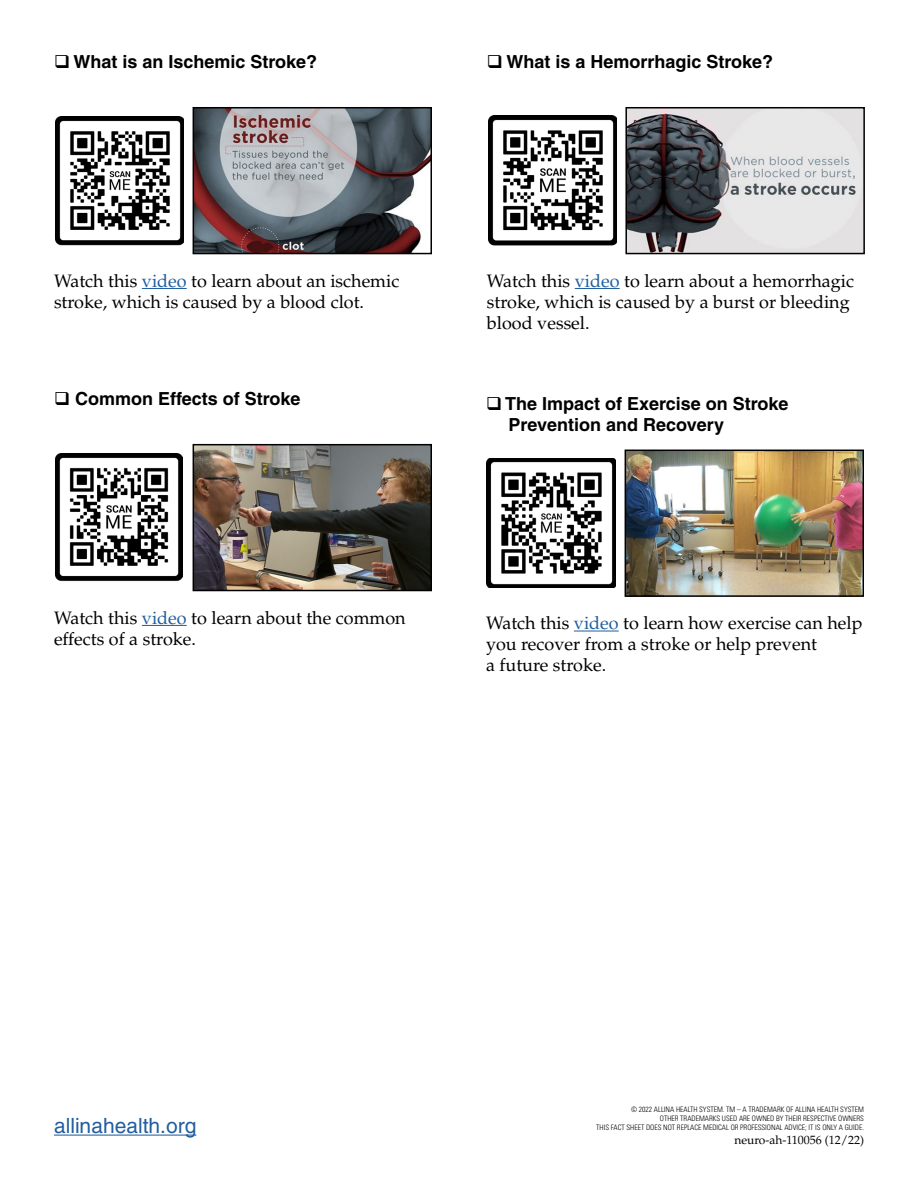
<style>
.page{position:relative;width:918px;height:1188px;background:#fff}
.page>*{position:absolute;margin:0;border:0;box-sizing:border-box;transform-origin:0 0}
.t1{font:21px "Helvetica";color:#215e9e}
.t2{font:18px/21px "Palatino";color:#000}
.t3{font:700 18px/21px "Helvetica";color:#000}
.t4{font:12px "Palatino";color:#000}
.t5{font:300 condensed 7.5px/9px "Univers";color:#000;text-align:right}
.s1{color:#215e9e}
</style>
<div class="page">
<hr style="left:54px;top:1135px;width:142px;height:1px;background:#215e9e">
<img style="left:486px;top:458px;width:130px;height:130px">
<img style="left:628px;top:453px;width:233px;height:141px">
<div style="left:625px;top:450px;width:239px;height:147px;border:2px solid #000"></div>
<hr style="left:574px;top:631px;width:45px;height:1px;background:#215e9e">
<img style="left:488px;top:116px;width:129px;height:129px">
<img style="left:628px;top:110px;width:234px;height:141px">
<div style="left:625px;top:107px;width:240px;height:147px;border:2px solid #000"></div>
<hr style="left:575px;top:288px;width:45px;height:1px;background:#215e9e">
<img style="left:56px;top:117px;width:128px;height:128px">
<img style="left:196px;top:110px;width:233px;height:141px">
<div style="left:193px;top:107px;width:239px;height:147px;border:2px solid #000"></div>
<hr style="left:142px;top:288px;width:45px;height:1px;background:#215e9e">
<img style="left:56px;top:454px;width:127px;height:127px">
<img style="left:196px;top:447px;width:233px;height:141px">
<div style="left:193px;top:444px;width:239px;height:147px;border:2px solid #000"></div>
<hr style="left:142px;top:625px;width:45px;height:1px;background:#215e9e">
<p class="t3" style="left:54px;top:51px;width:265px">❑ What is an Ischemic Stroke?</p>
<p class="t3" style="left:487px;top:51px;width:288px">❑ What is a Hemorrhagic Stroke?</p>
<p class="t2" style="left:54px;top:270px;width:347px">Watch this <span class="s1">video</span> to learn about an ischemic stroke, which is caused by a blood clot.</p>
<p class="t3" style="left:54px;top:388px;width:248px">❑ Common Effects of Stroke</p>
<p class="t2" style="left:54px;top:607px;width:353px">Watch this <span class="s1">video</span> to learn about the common effects of a stroke.</p>
<p class="t2" style="left:487px;top:270px;width:369px">Watch this <span class="s1">video</span> to learn about a hemorrhagic stroke, which is caused by a burst or bleeding blood vessel.</p>
<p class="t3" style="left:508px;top:393px;width:281px;text-indent:-22px">❑ The Impact of Exercise on Stroke<br>Prevention and Recovery</p>
<p class="t2" style="left:486px;top:613px;width:378px">Watch this <span class="s1">video</span> to learn how exercise can help you recover from a stroke or help prevent<br>a future stroke.</p>
<p class="t1" style="left:54px;top:1113px;width:144px">allinahealth.org</p>
<p class="t5" style="left:596px;top:1105px;width:269px">© 2022 ALLINA HEALTH SYSTEM. TM – A TRADEMARK OF ALLINA HEALTH SYSTEM<br>OTHER TRADEMARKS USED ARE OWNED BY THEIR RESPECTIVE OWNERS<br>THIS FACT SHEET DOES NOT REPLACE MEDICAL OR PROFESSIONAL ADVICE; IT IS ONLY A GUIDE.</p>
<p class="t4" style="left:734px;top:1133px;width:131px">neuro-ah-110056 (12/22)</p>
</div>
